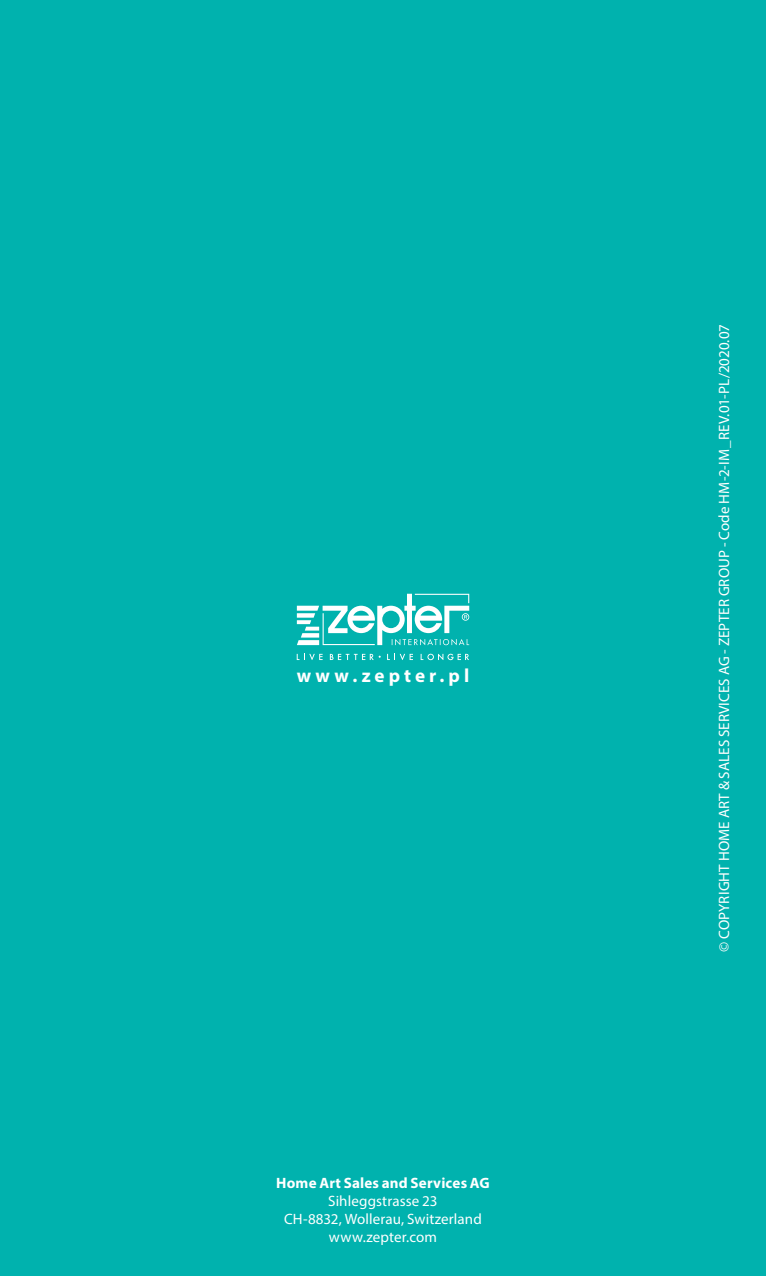
<style>
.page{position:relative;width:766px;height:1276px;background:#fff}
.page>*{position:absolute;margin:0;border:0;box-sizing:border-box;transform-origin:0 0}
._01_text{font:700 19.2px "Myriad Pro";letter-spacing:.21em;color:#fff}
.t1{font:15px/18px "Myriad Pro";letter-spacing:.005em;color:#fff;text-align:center}
.t2{font:700 15px "Myriad Pro";letter-spacing:.01em;color:#fff}
</style>
<div class="page">
<div style="left:0;top:0;width:765px;height:1276px;background:#00b2ae"></div>
<svg style="left:297px;top:594px;width:172px;height:51px"></svg>
<svg style="left:330px;top:654px;width:50px;height:6px"></svg>
<svg style="left:296px;top:654px;width:26px;height:6px"></svg>
<svg style="left:420px;top:654px;width:49px;height:6px"></svg>
<svg style="left:387px;top:654px;width:26px;height:6px"></svg>
<p class="_01_text" style="left:296px;top:663px;width:174px">www.zepter.pl</p>
<p class="t2" style="left:276px;top:1173px;width:215px">Home Art Sales and Services AG</p>
<p class="t1" style="left:328px;top:1191px;width:111px">Sihleggstrasse 23</p>
<p class="t1" style="left:284px;top:1209px;width:199px">CH-8832, Wollerau, Switzerland www.zepter.com</p>
<p class="t1" style="left:714px;top:951px;width:629px;rotate:-90deg">© COPYRIGHT HOME ART &amp; SALES SERVICES AG - ZEPTER GROUP - Code HM-2-IM_REV.01-PL/2020.07</p>
</div>
